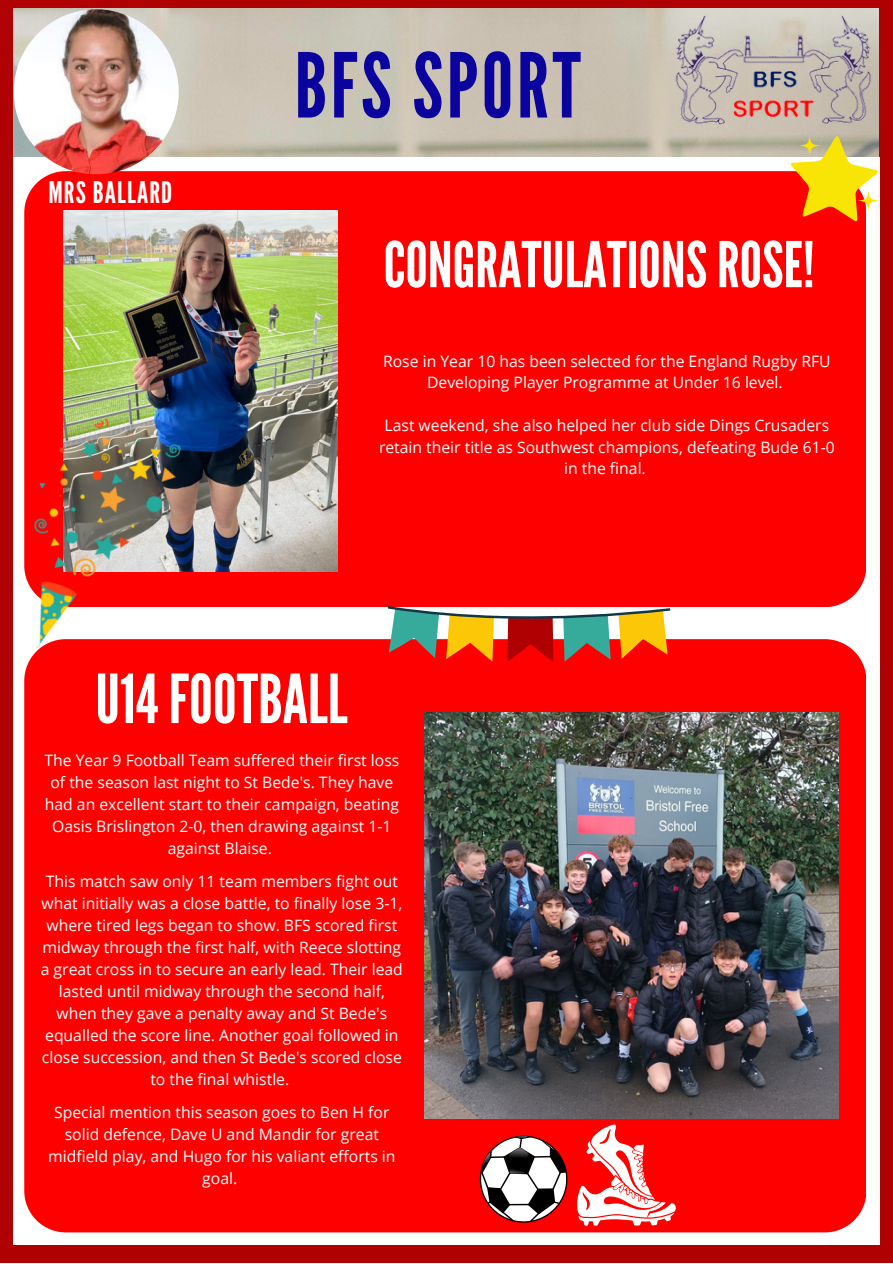
<style>
.page{position:relative;width:893px;height:1264px;background:#fff}
.page>*{position:absolute;margin:0;border:0;box-sizing:border-box;transform-origin:0 0}
.t1{font:89.1px "League Gothic";letter-spacing:.04em;color:#0b039d}
.t2{font:67.5px "League Gothic";color:#fff}
.t3{font:63px "League Gothic";color:#fff}
.t4{font:29.7px "League Gothic";letter-spacing:.04em;color:#fff}
.t5{font:15.75px/22px "Open Sans";color:#fff;text-align:center}
</style>
<div class="page">
<div style="left:0;top:0;width:892px;height:1262px;background:#af0101"></div>
<img style="left:14px;top:9px;width:864px;height:148px">
<img style="left:667px;top:13px;width:211px;height:115px">
<div style="left:14px;top:157px;width:864px;height:1087px;background:#fff"></div>
<div style="left:24px;top:171px;width:841px;height:435px;background:#f00"></div>
<img style="left:14px;top:9px;width:165px;height:165px;border-radius:50%">
<img style="left:64px;top:210px;width:274px;height:361px">
<div style="left:24px;top:639px;width:841px;height:593px;background:#f00"></div>
<img style="left:424px;top:712px;width:414px;height:406px">
<svg style="left:790px;top:135px;width:88px;height:87px;background:#ebae3e"></svg>
<svg style="left:799px;top:135px;width:21px;height:21px"></svg>
<svg style="left:857px;top:190px;width:21px;height:21px"></svg>
<img style="left:13px;top:395px;width:220px;height:256px">
<svg style="left:387px;top:603px;width:283px;height:60px"></svg>
<svg style="left:479px;top:1134px;width:88px;height:89px"></svg>
<svg style="left:577px;top:1124px;width:99px;height:101px"></svg>
<h3 class="t4" style="left:48px;top:175px;width:125px">MRS BALLARD</h3>
<h1 class="t1" style="left:294px;top:34px;width:288px">BFS SPORT</h1>
<h3 class="t3" style="left:383px;top:228px;width:432px">CONGRATULATIONSROSE!</h3>
<p class="t5" style="left:383px;top:350px;width:449px;line-height:21.3px">Rose in Year 10 has been selected for the England Rugby RFU<br>Developing Player Programme at Under 16 level.</p>
<p class="t5" style="left:379px;top:414px;width:457px;line-height:21.3px">Last weekend, she also helped her club side Dings Crusaders retain their title as Southwest champions, defeating Bude 61-0 in the final.</p>
<h2 class="t2" style="left:95px;top:660px;width:254px">U14FOOTBALL</h2>
<p class="t5" style="left:44px;top:749px;width:356px">The Year 9 Football Team suffered their first loss of the season last night to St Bede's. They have had an excellent start to their campaign, beating Oasis Brislington 2-0, then drawing against 1-1 against Blaise.</p>
<p class="t5" style="left:41px;top:869px;width:363px">This match saw only 11 team members fight out what initially was a close battle, to finally lose 3-1, where tired legs began to show. BFS scored first midway through the first half, with Reece slotting a great cross in to secure an early lead. Their lead lasted until midway through the second half, when they gave a penalty away and St Bede's equalled the score line. Another goal followed in close succession, and then St Bede's scored close to the final whistle.</p>
<p class="t5" style="left:48px;top:1100px;width:349px">Special mention this season goes to Ben H for solid defence, Dave U and Mandir for great midfield play, and Hugo for his valiant efforts in goal.</p>
</div>
